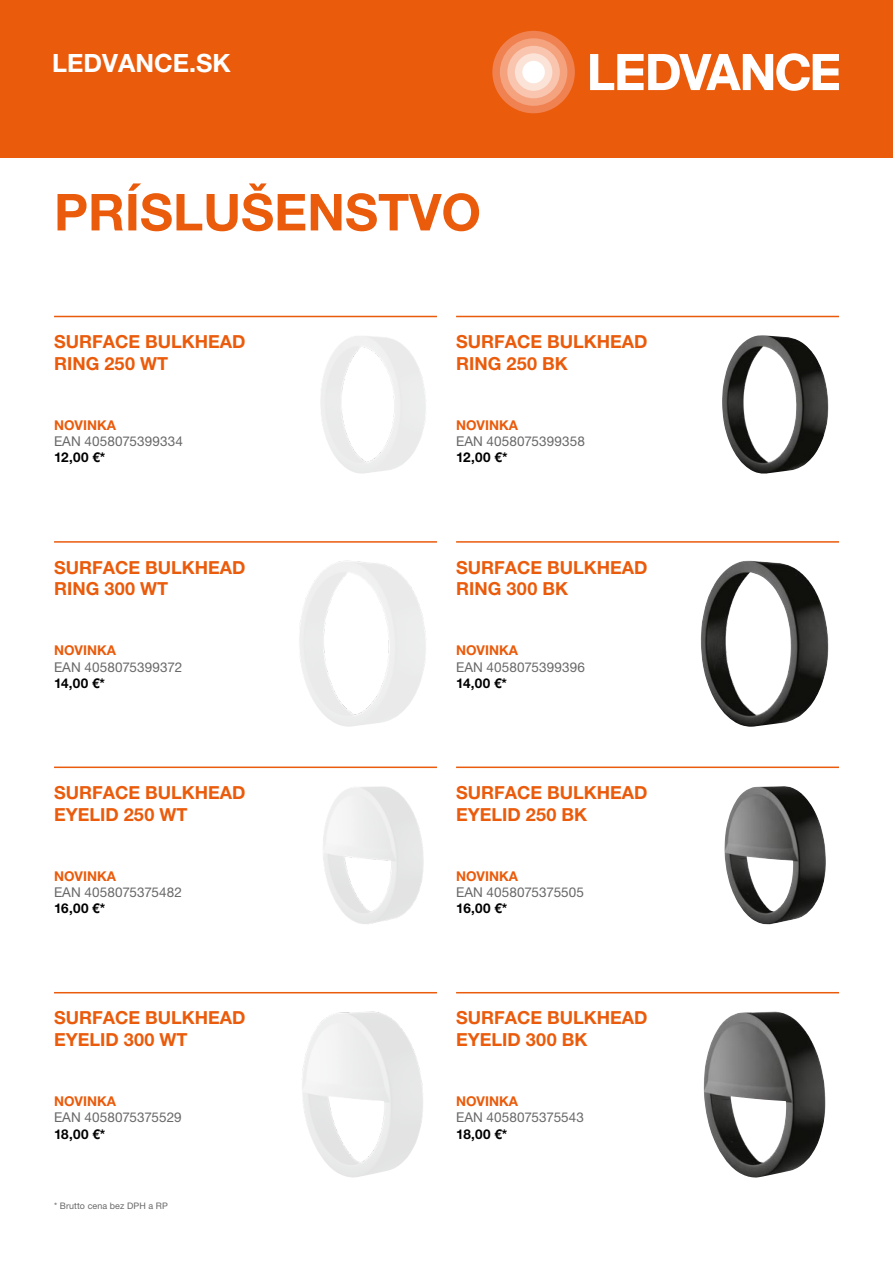
<style>
.page{position:relative;width:893px;height:1263px;background:#fff}
.page>*{position:absolute;margin:0;border:0;box-sizing:border-box;transform-origin:0 0}
.t1{font:700 51px "Helvetica Neue LT Pro";color:#ea5b0b}
.t2{font:700 25.2px "Helvetica Neue LT Pro";color:#fff}
.t3{font:700 18px/21.6px "Helvetica Neue LT Pro";color:#ea5b0b}
.t4{font:13.5px "Helvetica Neue LT Pro";letter-spacing:.005em;color:#686868}
.t5{font:700 13.5px "Helvetica Neue LT Pro";color:#ea5b0b}
.t6{font:700 13.5px "Helvetica Neue LT Pro";letter-spacing:.01em;color:#000}
.t7{font:9px "Helvetica Neue LT Pro";letter-spacing:.01em;color:#686868}
</style>
<div class="page">
<div style="left:0;top:0;width:893px;height:158px;background:#ea5b0b"></div>
<svg style="left:590px;top:53px;width:249px;height:38px"></svg>
<div style="left:492px;top:31px;width:83px;height:82px;background:#f08150;border-radius:50%"></div>
<div style="left:500px;top:38px;width:67px;height:68px;background:#f5a37f;border-radius:50%"></div>
<div style="left:507px;top:46px;width:53px;height:52px;background:#f9c5af;border-radius:50%"></div>
<div style="left:515px;top:53px;width:37px;height:38px;background:#fce3d7;border-radius:50%"></div>
<div style="left:522px;top:61px;width:23px;height:22px;background:#fff;border-radius:50%"></div>
<hr style="left:54px;top:316px;width:383px;height:1px;background:#ea5b0b">
<hr style="left:54px;top:541px;width:383px;height:2px;background:#ea5b0b">
<img style="left:302px;top:1011px;width:121px;height:167px">
<hr style="left:54px;top:992px;width:383px;height:1px;background:#ea5b0b">
<img style="left:701px;top:561px;width:128px;height:166px">
<hr style="left:456px;top:541px;width:383px;height:2px;background:#ea5b0b">
<img style="left:703px;top:1011px;width:123px;height:167px">
<hr style="left:456px;top:992px;width:383px;height:1px;background:#ea5b0b">
<img style="left:722px;top:335px;width:107px;height:139px">
<hr style="left:456px;top:316px;width:383px;height:1px;background:#ea5b0b">
<hr style="left:456px;top:766px;width:383px;height:2px;background:#ea5b0b">
<img style="left:724px;top:786px;width:102px;height:139px">
<hr style="left:54px;top:766px;width:383px;height:2px;background:#ea5b0b">
<img style="left:323px;top:786px;width:101px;height:138px">
<h2 class="t2" style="left:52px;top:48px;width:180px">LEDVANCE.SK</h2>
<h1 class="t1" style="left:54px;top:181px;width:429px">PRÍSLUŠENSTVO</h1>
<p class="t3" style="left:54px;top:331px;width:193px">SURFACE BULKHEAD<br>RING 250 WT</p>
<p class="t3" style="left:456px;top:331px;width:193px">SURFACE BULKHEAD<br>RING 250 BK</p>
<p class="t5" style="left:54px;top:417px;width:63px">NOVINKA</p>
<p class="t4" style="left:54px;top:433px;width:130px">EAN 4058075399334</p>
<p class="t6" style="left:54px;top:449px;width:53px">12,00 €*</p>
<p class="t5" style="left:456px;top:417px;width:63px">NOVINKA</p>
<p class="t4" style="left:456px;top:433px;width:130px">EAN 4058075399358</p>
<p class="t6" style="left:456px;top:449px;width:53px">12,00 €*</p>
<p class="t3" style="left:54px;top:556px;width:193px">SURFACE BULKHEAD<br>RING 300 WT</p>
<p class="t3" style="left:456px;top:556px;width:193px">SURFACE BULKHEAD<br>RING 300 BK</p>
<p class="t5" style="left:54px;top:642px;width:63px">NOVINKA</p>
<p class="t4" style="left:54px;top:659px;width:130px">EAN 4058075399372</p>
<p class="t6" style="left:54px;top:674px;width:52px">14,00 €*</p>
<p class="t5" style="left:456px;top:642px;width:63px">NOVINKA</p>
<p class="t4" style="left:456px;top:659px;width:131px">EAN 4058075399396</p>
<p class="t6" style="left:456px;top:674px;width:52px">14,00 €*</p>
<p class="t3" style="left:54px;top:781px;width:193px">SURFACE BULKHEAD<br>EYELID 250 WT</p>
<p class="t3" style="left:456px;top:781px;width:193px">SURFACE BULKHEAD<br>EYELID 250 BK</p>
<p class="t5" style="left:54px;top:867px;width:63px">NOVINKA</p>
<p class="t4" style="left:54px;top:884px;width:129px">EAN 4058075375482</p>
<p class="t6" style="left:54px;top:900px;width:53px">16,00 €*</p>
<p class="t5" style="left:456px;top:867px;width:63px">NOVINKA</p>
<p class="t4" style="left:456px;top:884px;width:129px">EAN 4058075375505</p>
<p class="t6" style="left:456px;top:900px;width:53px">16,00 €*</p>
<p class="t3" style="left:54px;top:1007px;width:193px">SURFACE BULKHEAD<br>EYELID 300 WT</p>
<p class="t3" style="left:456px;top:1007px;width:193px">SURFACE BULKHEAD<br>EYELID 300 BK</p>
<p class="t5" style="left:54px;top:1093px;width:63px">NOVINKA</p>
<p class="t4" style="left:54px;top:1109px;width:129px">EAN 4058075375529</p>
<p class="t6" style="left:54px;top:1125px;width:53px">18,00 €*</p>
<p class="t5" style="left:456px;top:1093px;width:63px">NOVINKA</p>
<p class="t4" style="left:456px;top:1109px;width:130px">EAN 4058075375543</p>
<p class="t6" style="left:456px;top:1125px;width:53px">18,00 €*</p>
<p class="t7" style="left:54px;top:1200px;width:115px">* Brutto cena bez DPH a RP</p>
</div>
